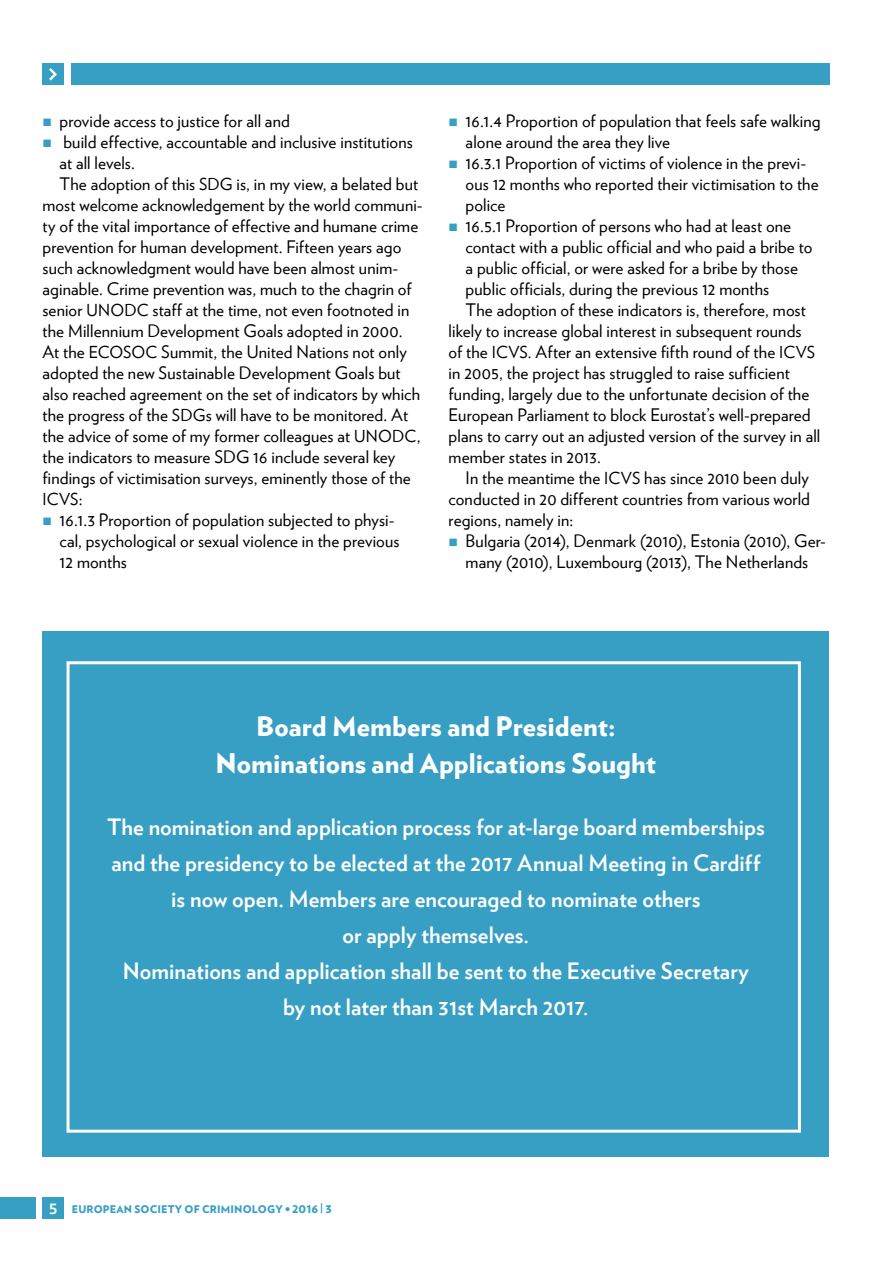
<style>
.page{position:relative;width:893px;height:1263px;background:#fff}
.page>*{position:absolute;margin:0;border:0;box-sizing:border-box;transform-origin:0 0}
.t1{font:900 27px/37.5px "Verlag";color:#fff;text-align:center}
.t2{font:700 22.5px/36px "Verlag";color:#fff;text-align:center}
.t3{font:17.25px/21px "Verlag";letter-spacing:.005em;color:#000}
.t4{font:16.5px "Verlag";color:#000}
.t5{font:900 10.5px "Verlag";letter-spacing:.015em;color:#379fc3}
.s1{font-size:16.5px}
.s2{font-size:17.25px}
.s3{font-size:21px}
.s4{font-weight:700;font-size:18px;color:#fff}
</style>
<div class="page">
<div style="left:43px;top:1198px;width:21px;height:21px;background:#379fc3"></div>
<div style="left:43px;top:64px;width:21px;height:21px;background:#379fc3"></div>
<svg style="left:49px;top:68px;width:8px;height:12px"></svg>
<div style="left:71px;top:64px;width:758px;height:21px;background:#379fc3"></div>
<div style="left:0;top:1198px;width:35px;height:21px;background:#379fc3"></div>
<div style="left:43px;top:631px;width:786px;height:526px;background:#379fc3"></div>
<div style="left:67px;top:661px;width:734px;height:472px;border:3px solid #fff"></div>
<p class="t3" style="left:60px;top:109px;width:232px">provide access to justice for all and</p>
<p class="t3" style="left:63px;top:130px;width:351px">build effective, accountable and inclusive institutions</p>
<p class="t3" style="left:60px;top:151px;width:77px">at all levels.</p>
<p class="t3" style="left:60px;top:172px;width:360px">The adoption of this <span class="s1">SDG</span> is, in my view, a belated but</p>
<p class="t3" style="left:43px;top:193px;width:382px">most welcome acknowledgement by the world communi-</p>
<p class="t3" style="left:43px;top:214px;width:377px">ty of the vital importance of effective and humane crime</p>
<p class="t3" style="left:43px;top:235px;width:360px">prevention for human development. Fifteen years ago</p>
<p class="t3" style="left:43px;top:256px;width:357px">such acknowledgment would have been almost unim-</p>
<p class="t3" style="left:43px;top:277px;width:371px">aginable. Crime prevention was, much to the chagrin of</p>
<p class="t3" style="left:43px;top:298px;width:57px">senior <span class="s1">UNOD</span></p>
<p class="t3" style="left:43px;top:298px;width:368px;text-indent:94px"><span class="s1">C</span> staff at the time, not even footnoted in the Millennium Development Goals adopted in 2000.<br>At the <span class="s1">ECOSO</span></p>
<p class="t3" style="left:43px;top:340px;width:379px;text-indent:103px"><span class="s1">C</span> Summit, the United Nations not only adopted the new Sustainable Development Goals but also reached agreement on the set of indicators by which the progress of the <span class="s1">SD G</span>s will have to be monitored. At the advice of some of my former colleagues at <span class="s1">UNOD</span></p>
<p class="t4" style="left:404px;top:423px;width:18px">C<span class="s2">,</span></p>
<p class="t3" style="left:43px;top:445px;width:370px">the indicators to measure SDG 16 include several key findings of victimisation surveys, eminently those of the</p>
<p class="t4" style="left:43px;top:486px;width:42px">ICVS<span class="s2">:</span></p>
<p class="t3" style="left:60px;top:508px;width:341px">16.1.3 Proportion of population subjected to physi&shy;cal, psychological or sexual violence in the previous<br>12 months</p>
<p class="t3" style="left:466px;top:109px;width:356px">16.1.4 Proportion of population that feels safe walking</p>
<p class="t3" style="left:466px;top:130px;width:206px">alone around the area they live</p>
<p class="t3" style="left:466px;top:151px;width:342px">16.3.1 Proportion of victims of violence in the previ-</p>
<p class="t3" style="left:466px;top:172px;width:355px">ous 12 months who reported their victimisation to the</p>
<p class="t3" style="left:466px;top:193px;width:41px">police</p>
<p class="t3" style="left:466px;top:214px;width:327px">16.5.1 Proportion of persons who had at least one</p>
<p class="t3" style="left:466px;top:235px;width:348px">contact with a public official and who paid a bribe to</p>
<p class="t3" style="left:466px;top:256px;width:334px">a public official, or were asked for a bribe by those</p>
<p class="t3" style="left:466px;top:277px;width:305px">public officials, during the previous 12 months</p>
<p class="t3" style="left:466px;top:298px;width:342px">The adoption of these indicators is, therefore, most</p>
<p class="t3" style="left:449px;top:319px;width:354px">likely to increase global interest in subsequent rounds</p>
<p class="t3" style="left:449px;top:340px;width:358px">of the <span class="s1">ICVS</span> . After an extensive fifth round of the <span class="s1">ICVS</span></p>
<p class="t3" style="left:449px;top:361px;width:343px">in 2005, the project has struggled to raise sufficient</p>
<p class="t3" style="left:449px;top:382px;width:362px">funding, largely due to the unfortunate decision of the</p>
<p class="t3" style="left:449px;top:403px;width:363px">European Parliament to block Eurostat’s well-prepared</p>
<p class="t3" style="left:449px;top:424px;width:373px">plans to carry out an adjusted version of the survey in all</p>
<p class="t3" style="left:449px;top:445px;width:154px">member states in 2013.</p>
<p class="t3" style="left:466px;top:466px;width:345px">In the meantime the <span class="s1">ICVS</span> has since 2010 been duly</p>
<p class="t3" style="left:449px;top:487px;width:363px">conducted in 20 different countries from various world</p>
<p class="t3" style="left:449px;top:508px;width:126px">regions, namely in:</p>
<p class="t3" style="left:466px;top:529px;width:362px">Bulgaria (2014), Denmark (2010), Estonia (2010), Ger-</p>
<p class="t3" style="left:466px;top:550px;width:344px">many (2010), Luxembourg (2013), The N etherlands</p>
<h1 class="t1" style="left:216px;top:706px;width:442px">Board Members and President:<br>N ominations and Applications Sought</h1>
<p class="t2" style="left:107px;top:807px;width:659px">The nomination and application process for at-large board memberships and the presidency to be elected at the 2017 Annual Meeting in Cardiff is now open. Members are encouraged to nominate others<br>or apply themselves.<br>Nominations and application shall be sent to the Executive Secretary<br>by not later than 31st March 2017<span class="s3">.</span></p>
<p class="t5" style="left:49px;top:1200px;width:243px"><span class="s4">5</span> EUROPEAN SOCIETY OF CRIMINOLOGY •</p>
<p class="t5" style="left:320px;top:1198px;width:4px">|</p>
</div>
